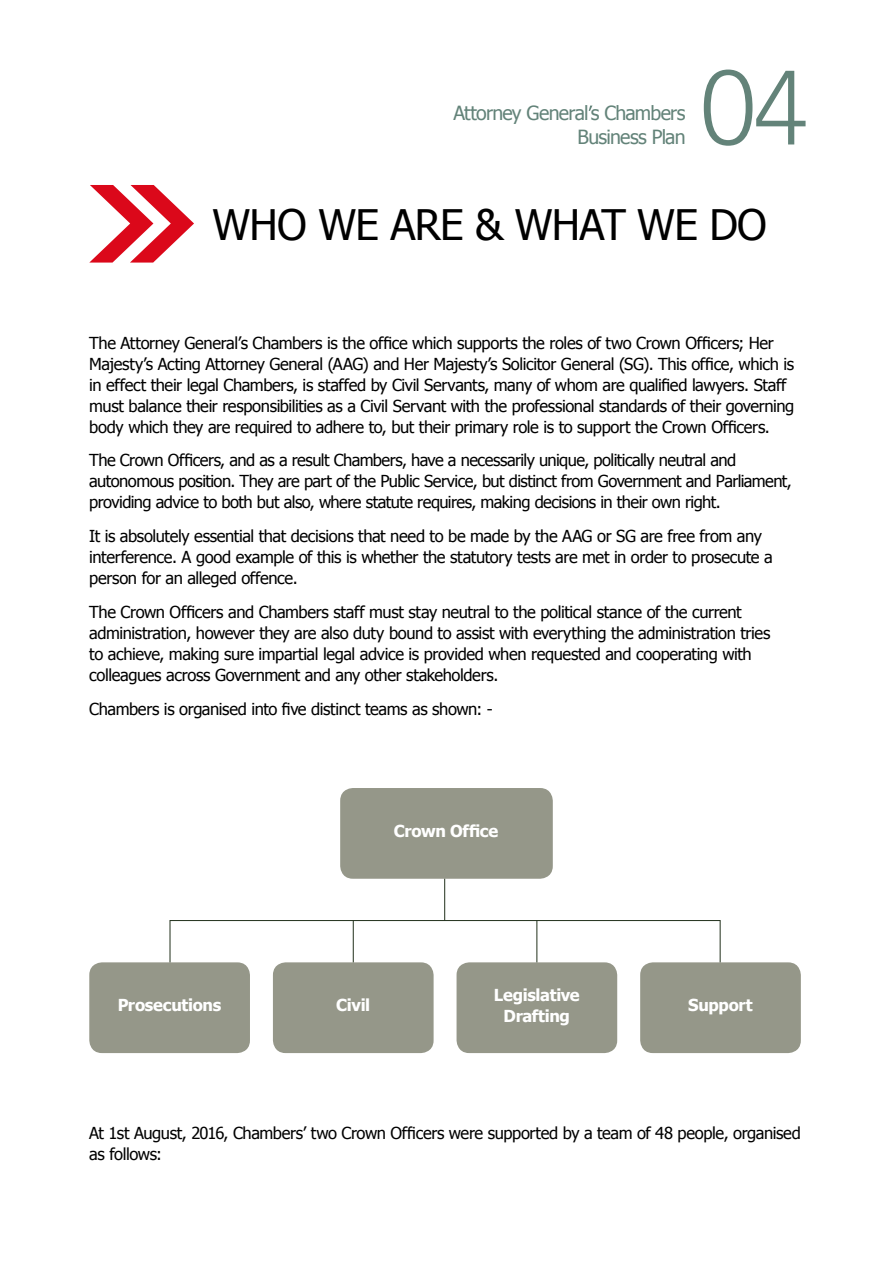
<style>
.page{position:relative;width:893px;height:1263px;background:#fff}
.page>*{position:absolute;margin:0;border:0;box-sizing:border-box;transform-origin:0 0}
.t1{font:300 104.1px "Avenir LT Std";color:#638379}
.t2{font:42px "Tahoma";letter-spacing:-.02em;color:#000}
.t3{font:19.5px/24px "Tahoma";letter-spacing:-.04em;color:#638379;text-align:right}
.t4{font:16.5px/21px "Tahoma";letter-spacing:-.025em;color:#000}
.t5{font:700 16.5px/21px "Tahoma";letter-spacing:-.02em;color:#fff;text-align:center}
</style>
<div class="page">
<svg style="left:89px;top:185px;width:105px;height:78px"></svg>
<div style="left:340px;top:788px;width:213px;height:91px;background:#959789;border-radius:13px"></div>
<div style="left:89px;top:962px;width:161px;height:91px;background:#959789;border-radius:13px"></div>
<div style="left:273px;top:962px;width:161px;height:91px;background:#959789;border-radius:13px"></div>
<div style="left:457px;top:962px;width:160px;height:91px;background:#959789;border-radius:13px"></div>
<div style="left:640px;top:962px;width:161px;height:91px;background:#959789;border-radius:13px"></div>
<hr style="left:170px;top:920px;width:550px;height:1px;background:#21301b">
<hr style="left:444px;top:879px;width:1px;height:41px;background:#21301b">
<hr style="left:353px;top:920px;width:1px;height:42px;background:#21301b">
<hr style="left:170px;top:920px;width:1px;height:42px;background:#21301b">
<hr style="left:536px;top:920px;width:1px;height:42px;background:#21301b">
<hr style="left:720px;top:920px;width:1px;height:42px;background:#21301b">
<svg style="left:589px;top:106px;width:3px;height:5px"></svg>
<p class="t3" style="left:453px;top:100px;width:234px">Attorney General s Chambers<br>Business Plan</p>
<h1 class="t1" style="left:701px;top:47px;width:108px">04</h1>
<h2 class="t2" style="left:213px;top:196px;width:556px">WHO WE ARE &amp; WHAT WE DO</h2>
<p class="t4" style="left:89px;top:331px;width:706px">The Attorney General’s Chambers is the office which supports the roles of two Crown Officers; Her Majesty’s Acting Attorney General (AAG) and Her Majesty’s Solicitor General (SG). This office, which is in effect their legal Chambers, is staffed by Civil Servants, many of whom are qualified lawyers. Staff must balance their responsibilities as a Civil Servant with the professional standards of their governing body which they are required to adhere to, but their primary role is to support the Crown Officers.</p>
<p class="t4" style="left:89px;top:449px;width:704px">The Crown Officers, and as a result Chambers, have a necessarily unique, politically neutral and autonomous position. They are part of the Public Service, but distinct from Government and Parliament, providing advice to both but also, where statute requires, making decisions in their own right.</p>
<p class="t4" style="left:89px;top:525px;width:685px">It is absolutely essential that decisions that need to be made by the AAG or SG are free from any interference. A good example of this is whether the statutory tests are met in order to prosecute a person for an alleged offence.</p>
<p class="t4" style="left:89px;top:601px;width:683px">The Crown Officers and Chambers staff must stay neutral to the political stance of the current administration, however they are also duty bound to assist with everything the administration tries to achieve, making sure impartial legal advice is provided when requested and cooperating with colleagues across Government and any other stakeholders.</p>
<p class="t4" style="left:89px;top:697px;width:405px">Chambers is organised into five distinct teams as shown: -</p>
<p class="t5" style="left:394px;top:819px;width:106px">Crown Office</p>
<p class="t5" style="left:118px;top:993px;width:105px">Prosecutions</p>
<p class="t5" style="left:336px;top:993px;width:35px">Civil</p>
<p class="t5" style="left:494px;top:983px;width:87px">Legislative<br>Drafting</p>
<p class="t5" style="left:688px;top:993px;width:66px">Support</p>
<p class="t4" style="left:89px;top:1122px;width:713px">At 1st August, 2016, Chambers’ two Crown Officers were supported by a team of 48 people, organised as follows:</p>
</div>
